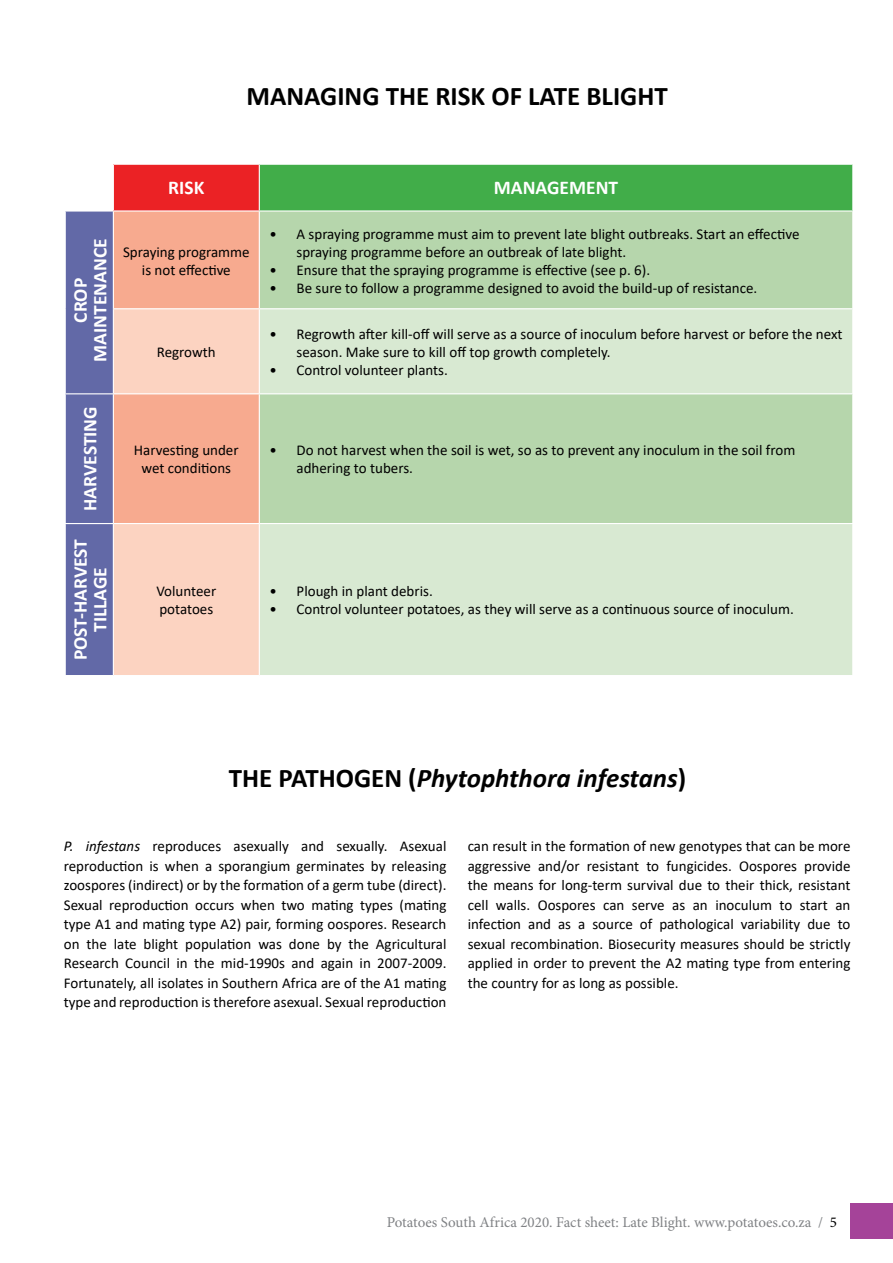
<style>
.page{position:relative;width:893px;height:1263px;background:#fff}
.page>*{position:absolute;margin:0;border:0;box-sizing:border-box;transform-origin:0 0}
.t1{font:italic 700 27px "Calibri";color:#000}
.t2{font:700 27px "Calibri";color:#000}
.t3{font:700 19.5px/19.5px "Calibri";color:#fff;text-align:center}
.t4{font:15px/19.5px "Calibri";color:#000}
.t5{font:15px "Minion Pro";color:#808285}
.s1{font-style:normal}
.s2{font-style:italic}
.s3{color:#000}
</style>
<div class="page">
<div style="left:850px;top:1203px;width:43px;height:36px;background:#a54399"></div>
<div style="left:113px;top:164px;width:146px;height:47px;background:#eb2225"></div>
<div style="left:259px;top:164px;width:594px;height:47px;background:#41ad49"></div>
<div style="left:66px;top:212px;width:47px;height:463px;background:#6269a7"></div>
<div style="left:114px;top:212px;width:145px;height:96px;background:#f7aa8f"></div>
<div style="left:260px;top:212px;width:592px;height:96px;background:#b6d6ac"></div>
<svg style="left:114px;top:309px;width:145px;height:366px;background:#fac4af"></svg>
<svg style="left:260px;top:309px;width:592px;height:366px;background:#cce2c4"></svg>
<hr style="left:65px;top:393px;width:48px;height:1px;background:#fff">
<hr style="left:65px;top:523px;width:48px;height:1px;background:#fff">
<hr style="left:113px;top:164px;width:146px;height:1px;background:#fff">
<hr style="left:113px;top:165px;width:1px;height:45px;background:#fff">
<hr style="left:113px;top:210px;width:146px;height:2px;background:#fff">
<hr style="left:113px;top:393px;width:146px;height:1px;background:#fff">
<hr style="left:113px;top:523px;width:146px;height:1px;background:#fff">
<hr style="left:259px;top:164px;width:594px;height:1px;background:#fff">
<hr style="left:259px;top:165px;width:1px;height:45px;background:#fff">
<hr style="left:852px;top:165px;width:1px;height:45px;background:#fff">
<hr style="left:259px;top:210px;width:594px;height:2px;background:#fff">
<hr style="left:259px;top:393px;width:594px;height:1px;background:#fff">
<hr style="left:259px;top:523px;width:594px;height:1px;background:#fff">
<h1 class="t2" style="left:246px;top:77px;width:423px">MANAGING THE RISK OF LATE BLIGHT</h1>
<h2 class="t3" style="left:168px;top:177px;width:38px">RISK</h2>
<h2 class="t3" style="left:494px;top:177px;width:126px">MANAGEMENT</h2>
<h2 class="t3" style="left:70px;top:362px;width:125px;rotate:-90deg">CROP<br>MAINTENANCE</h2>
<p class="t4" style="left:123px;top:242px;width:128px;line-height:18px;text-align:center">Spraying programme is not effective</p>
<p class="t4" style="left:157px;top:342px;width:60px">Regrowth</p>
<p class="t4" style="left:297px;top:224px;width:504px;line-height:18px;text-indent:-27px">• A spraying programme must aim to prevent late blight outbreaks. Start an effective spraying programme before an outbreak of late blight.</p>
<p class="t4" style="left:270px;top:259px;width:382px">• Ensure that the spraying programme is effective (see p. 6).</p>
<p class="t4" style="left:270px;top:277px;width:489px">• Be sure to follow a programme designed to avoid the build-up of resistance.</p>
<p class="t4" style="left:297px;top:325px;width:548px;line-height:18px;text-indent:-27px">• Regrowth after kill-off will serve as a source of inoculum before harvest or before the next season. Make sure to kill off top growth completely.</p>
<p class="t4" style="left:270px;top:360px;width:180px">• Control volunteer plants.</p>
<h2 class="t3" style="left:80px;top:511px;width:106px;rotate:-90deg">HARVESTING</h2>
<h2 class="t3" style="left:70px;top:660px;width:123px;rotate:-90deg">POST-HARVEST<br>TILLAGE</h2>
<p class="t4" style="left:134px;top:441px;width:106px;line-height:18px;text-align:center">Harvesting under wet conditions</p>
<p class="t4" style="left:297px;top:441px;width:500px;line-height:18px;text-indent:-27px">• Do not harvest when the soil is wet, so as to prevent any inoculum in the soil from adhering to tubers.</p>
<p class="t4" style="left:156px;top:582px;width:61px;line-height:18px">Volunteer potatoes</p>
<p class="t4" style="left:270px;top:581px;width:165px">• Plough in plant debris.</p>
<p class="t4" style="left:270px;top:599px;width:526px">• Control volunteer potatoes, as they will serve as a continuous source of inoculum.</p>
<h1 class="t1" style="left:229px;top:759px;width:459px"><span class="s1">THE PATHOGEN (</span>Phytophthora infestans<span class="s1">)</span></h1>
<p class="t4" style="left:64px;top:836px;width:384px;text-align:justify"><span class="s2">P. infestans</span> reproduces asexually and sexually. Asexual reproduction is when a sporangium germinates by releasing zoospores (indirect) or by the formation of a germ tube (direct).<br>Sexual reproduction occurs when two mating types (mating type A1 and mating type A2) pair, forming oospores. Research on the late blight population was done by the Agricultural Research Council in the mid-1990s and again in 2007-2009.<br>Fortunately, all isolates in Southern Africa are of the A1 mating type and reproduction is therefore asexual. Sexual reproduction</p>
<p class="t4" style="left:468px;top:836px;width:384px;text-align:justify">can result in the formation of new genotypes that can be more aggressive and/or resistant to fungicides. Oospores provide the means for long-term survival due to their thick, resistant cell walls. Oospores can serve as an inoculum to start an infection and as a source of pathological variability due to sexual recombination. Biosecurity measures should be strictly applied in order to prevent the A2 mating type from entering the country for as long as possible.</p>
<p class="t5" style="left:387px;top:1212px;width:452px">Potatoes South Africa 2020. Fact sheet: Late Blight. www.potatoes.co.za / <span class="s3">5</span></p>
</div>
